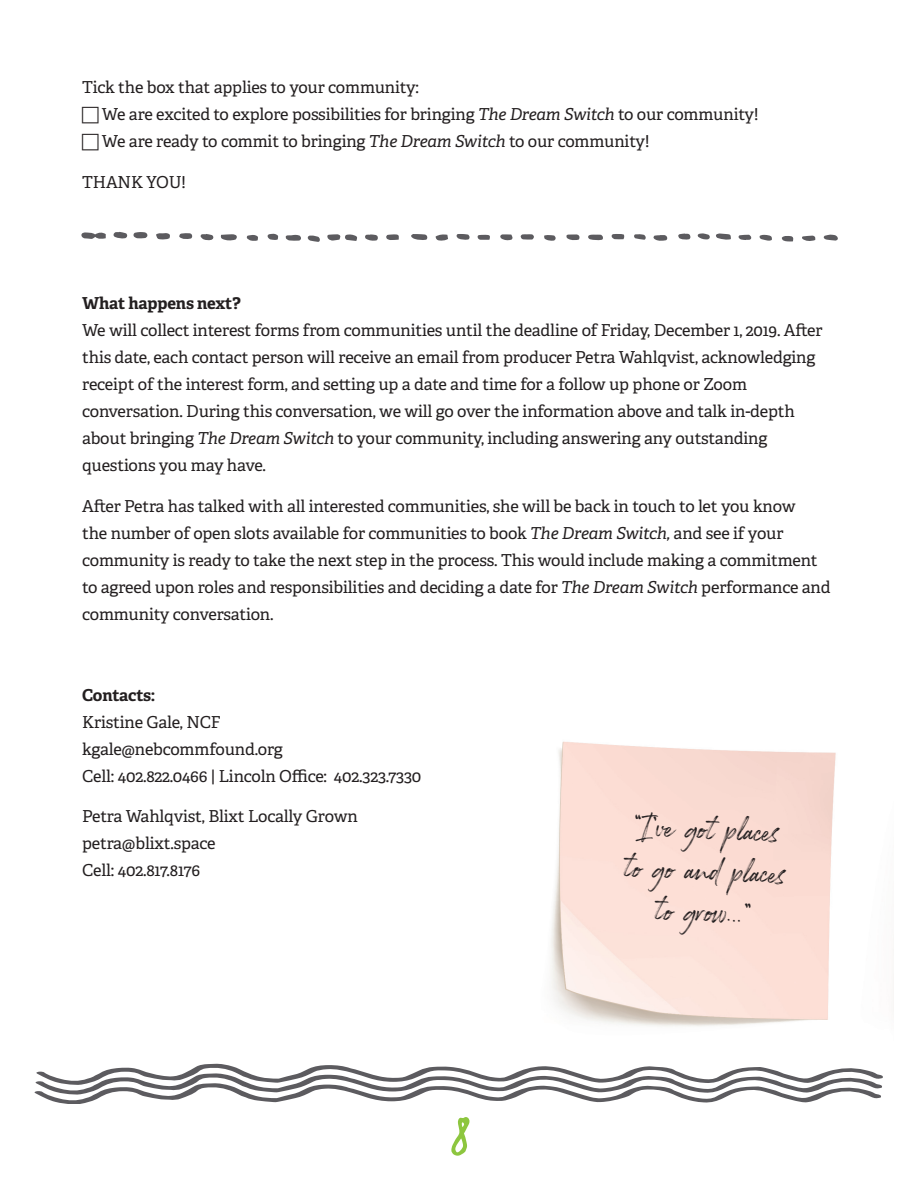
<style>
.page{position:relative;width:918px;height:1188px;background:#fff}
.page>*{position:absolute;margin:0;border:0;box-sizing:border-box;transform-origin:0 0}
.t1{font:54px "Trash Hand";color:#8dc63f}
.t2{font:32.7px/41.4px "Rockness";color:#231f20;text-align:center}
.t3{font:16.5px/27px "Adelle PE";letter-spacing:-.01em;color:#231f20}
.t4{font:700 16.5px "Adelle PE";letter-spacing:-.015em;color:#231f20}
.s1{font-style:italic}
</style>
<div class="page">
<svg style="left:34px;top:1064px;width:849px;height:40px"></svg>
<img style="left:551px;top:741px;width:285px;height:286px">
<svg style="left:81px;top:232px;width:25px;height:7px"></svg>
<svg style="left:221px;top:234px;width:16px;height:7px"></svg>
<svg style="left:133px;top:232px;width:15px;height:6px"></svg>
<svg style="left:156px;top:233px;width:14px;height:7px"></svg>
<svg style="left:411px;top:234px;width:16px;height:6px"></svg>
<svg style="left:286px;top:235px;width:15px;height:6px"></svg>
<svg style="left:113px;top:232px;width:14px;height:7px"></svg>
<svg style="left:716px;top:233px;width:15px;height:7px"></svg>
<svg style="left:588px;top:235px;width:15px;height:5px"></svg>
<svg style="left:365px;top:234px;width:13px;height:7px"></svg>
<svg style="left:521px;top:234px;width:13px;height:6px"></svg>
<svg style="left:327px;top:234px;width:30px;height:7px"></svg>
<svg style="left:386px;top:234px;width:13px;height:6px"></svg>
<svg style="left:824px;top:235px;width:14px;height:6px"></svg>
<svg style="left:653px;top:235px;width:15px;height:6px"></svg>
<svg style="left:566px;top:234px;width:14px;height:6px"></svg>
<svg style="left:436px;top:234px;width:12px;height:7px"></svg>
<svg style="left:307px;top:236px;width:13px;height:6px"></svg>
<svg style="left:611px;top:234px;width:13px;height:5px"></svg>
<svg style="left:678px;top:234px;width:12px;height:6px"></svg>
<svg style="left:179px;top:233px;width:14px;height:6px"></svg>
<svg style="left:200px;top:234px;width:14px;height:6px"></svg>
<svg style="left:456px;top:234px;width:14px;height:6px"></svg>
<svg style="left:698px;top:233px;width:12px;height:7px"></svg>
<svg style="left:500px;top:234px;width:13px;height:7px"></svg>
<svg style="left:760px;top:235px;width:12px;height:6px"></svg>
<svg style="left:738px;top:235px;width:14px;height:5px"></svg>
<svg style="left:802px;top:236px;width:13px;height:5px"></svg>
<svg style="left:477px;top:235px;width:13px;height:5px"></svg>
<svg style="left:782px;top:236px;width:12px;height:6px"></svg>
<svg style="left:246px;top:235px;width:12px;height:6px"></svg>
<svg style="left:267px;top:233px;width:11px;height:7px"></svg>
<svg style="left:544px;top:235px;width:12px;height:6px"></svg>
<svg style="left:634px;top:234px;width:12px;height:6px"></svg>
<p class="t3" style="left:102px;top:73px;width:658px;text-indent:-20px">Tick the box that applies to your community:<br>We are excited to explore possibilities for bringing <span class="s1">The Dream Switch</span> to our community!<br>We are ready to commit to bringing <span class="s1">The Dream Switch</span> to our community!</p>
<p class="t3" style="left:82px;top:168px;width:105px">THANK YOU!</p>
<p class="t4" style="left:82px;top:292px;width:160px">What happens next?</p>
<p class="t3" style="left:82px;top:316px;width:742px">We will collect interest forms from communities until the deadline of Friday, December 1, 2019. After this date, each contact person will receive an email from producer Petra Wahlqvist, acknowledging receipt of the interest form, and setting up a date and time for a follow up phone or Zoom conversation. During this conversation, we will go over the information above and talk in-depth about bringing <span class="s1">The Dream Switch</span> to your community, including answering any outstanding questions you may have.</p>
<p class="t3" style="left:82px;top:492px;width:750px">After Petra has talked with all interested communities, she will be back in touch to let you know<br>the number of open slots available for communities to book <span class="s1">The Dream Switch,</span> and see if your community is ready to take the next step in the process. This would include making a commitment to agreed upon roles and responsibilities and deciding a date for <span class="s1">The Dream Switch</span> performance and community conversation.</p>
<p class="t4" style="left:82px;top:683px;width:75px">Contacts:</p>
<p class="t3" style="left:82px;top:708px;width:341px">Kristine Gale, NCF kgale@nebcommfound.org<br>Cell: 402.822.0466 | Lincoln Office: 402.323.7330</p>
<p class="t3" style="left:82px;top:802px;width:277px">Petra Wahlqvist, Blixt Locally Grown petra@blixt.space<br>Cell: 402.817.8176</p>
<h1 class="t1" style="left:450px;top:1111px;width:21px">8</h1>
<h2 class="t2" style="left:627px;top:803px;width:163px;rotate:2deg">“I’ve got places to go and places to grow...”</h2>
</div>
